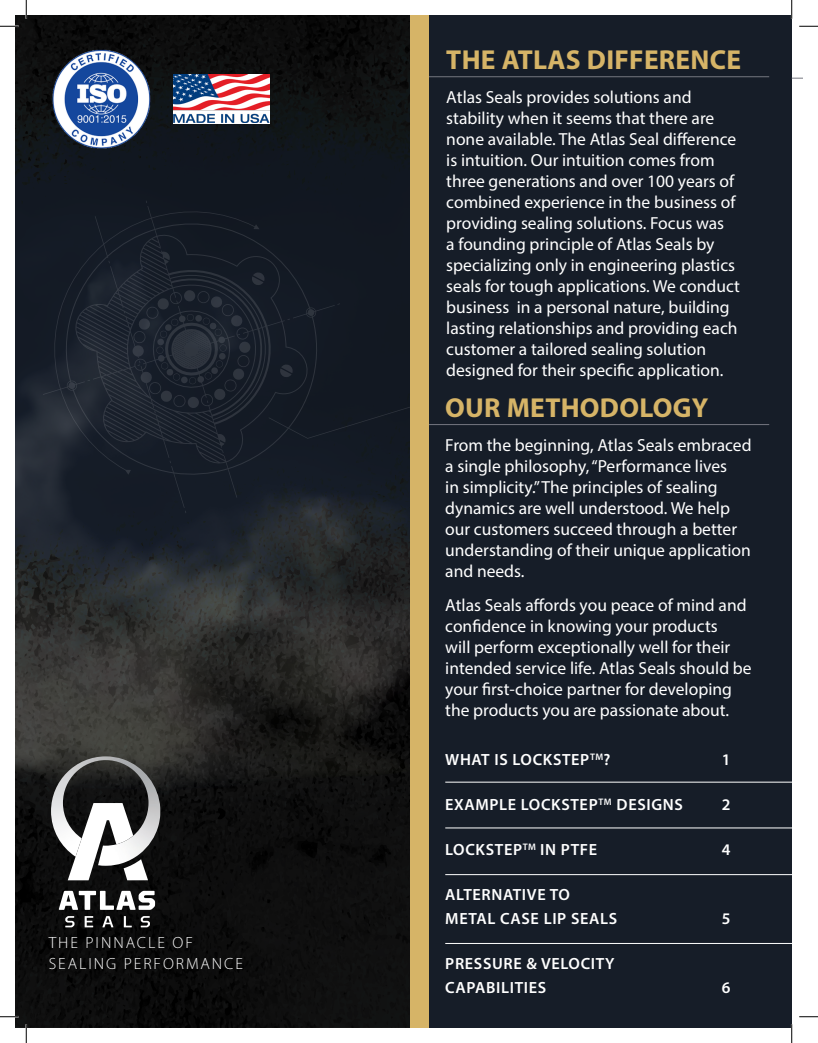
<style>
.page{position:relative;width:818px;height:1043px;background:#fff}
.page>*{position:absolute;margin:0;border:0;box-sizing:border-box;transform-origin:0 0}
.t1{font:700 27.5px "Myriad Pro";letter-spacing:.01em;color:#d6b467}
.t2{font:17.5px/21px "Myriad Pro";color:#fff}
.t3{font:600 16.25px/23.8px "Myriad Pro";letter-spacing:.04em;color:#fff}
.t4{font:300 16.25px/21px "Myriad Pro";letter-spacing:.12em;color:#fff}
</style>
<div class="page">
<div style="left:15px;top:15px;width:776px;height:1013px;background:#161d28"></div>
<img style="left:15px;top:15px;width:395px;height:1011px">
<svg style="left:59px;top:890px;width:96px;height:19px;background:#878787"></svg>
<svg style="left:65px;top:916px;width:9px;height:11px"></svg>
<svg style="left:85px;top:916px;width:8px;height:11px"></svg>
<svg style="left:102px;top:916px;width:11px;height:11px"></svg>
<svg style="left:124px;top:916px;width:8px;height:11px"></svg>
<svg style="left:141px;top:916px;width:9px;height:11px"></svg>
<svg style="left:68px;top:865px;width:80px;height:15px"></svg>
<img style="left:51px;top:756px;width:109px;height:109px">
<hr style="left:445px;top:781px;width:355px;height:1px;background:#fff">
<hr style="left:445px;top:827px;width:355px;height:1px;background:#fff">
<hr style="left:445px;top:874px;width:355px;height:1px;background:#fff">
<hr style="left:445px;top:943px;width:355px;height:1px;background:#fff">
<svg style="left:43px;top:206px;width:367px;height:302px"></svg>
<svg style="left:133px;top:272px;width:132px;height:141px"></svg>
<img style="left:51px;top:49px;width:99px;height:101px">
<svg style="left:173px;top:74px;width:97px;height:50px"></svg>
<img style="left:174px;top:74px;width:96px;height:49px">
<hr style="left:428px;top:76px;width:341px;height:1px;background:#757780">
<hr style="left:428px;top:424px;width:341px;height:1px;background:#757780">
<div style="left:410px;top:15px;width:18px;height:1013px;background:#d6b467"></div>
<svg style="left:0;top:25px;width:19px;height:2px"></svg>
<svg style="left:799px;top:25px;width:19px;height:2px"></svg>
<svg style="left:0;top:1015px;width:19px;height:2px"></svg>
<svg style="left:799px;top:1016px;width:19px;height:1px"></svg>
<svg style="left:25px;top:0;width:2px;height:19px"></svg>
<svg style="left:25px;top:1024px;width:2px;height:18px"></svg>
<svg style="left:790px;top:0;width:2px;height:19px"></svg>
<svg style="left:790px;top:1024px;width:2px;height:18px"></svg>
<p class="t4" style="left:49px;top:932px;width:196px">THE PINNACLE OF<br>SEALING PERFORMANCE</p>
<p class="t1" style="left:446px;top:42px;width:296px">THE ATLAS DIFFERENCE</p>
<p class="t2" style="left:446px;top:86px;width:295px">Atlas Seals provides solutions and stability when it seems that there are none available. The Atlas Seal difference is intuition. Our intuition comes from three generations and over 100 years of combined experience in the business of providing sealing solutions. Focus was<br>a founding principle of Atlas Seals by specializing only in engineering plastics seals for tough applications. We conduct business in a personal nature, building lasting relationships and providing each customer a tailored sealing solution designed for their specific application.</p>
<p class="t1" style="left:445px;top:390px;width:264px">OUR METHODOLOGY</p>
<p class="t2" style="left:445px;top:434px;width:308px">From the beginning, Atlas Seals embraced a single philosophy, “Performance lives<br>in simplicity.” The principles of sealing dynamics are well understood. We help our customers succeed through a better understanding of their unique application and needs.</p>
<p class="t2" style="left:445px;top:594px;width:308px">Atlas Seals affords you peace of mind and confidence in knowing your products<br>will perform exceptionally well for their intended service life. Atlas Seals should be your first-choice partner for developing the products you are passionate about.</p>
<p class="t3" style="left:445px;top:747px;width:167px">WHAT IS LOCKSTEP<sup>TM</sup>?</p>
<p class="t3" style="left:721px;top:747px;width:10px">1</p>
<p class="t3" style="left:445px;top:792px;width:239px">EXAMPLE LOCKSTEP<sup>TM</sup> DESIGNS</p>
<p class="t3" style="left:721px;top:792px;width:10px">2</p>
<p class="t3" style="left:445px;top:837px;width:153px">LOCKSTEP<sup>TM</sup> IN PTFE</p>
<p class="t3" style="left:721px;top:837px;width:10px">4</p>
<p class="t3" style="left:445px;top:882px;width:173px">ALTERNATIVE TO<br>METAL CASE LIP SEALS</p>
<p class="t3" style="left:721px;top:906px;width:10px">5</p>
<p class="t3" style="left:445px;top:951px;width:171px">PRESSURE &amp; VELOCITY</p>
<p class="t3" style="left:445px;top:975px;width:102px">CAPABILITIES</p>
<p class="t3" style="left:721px;top:975px;width:10px">6</p>
</div>
